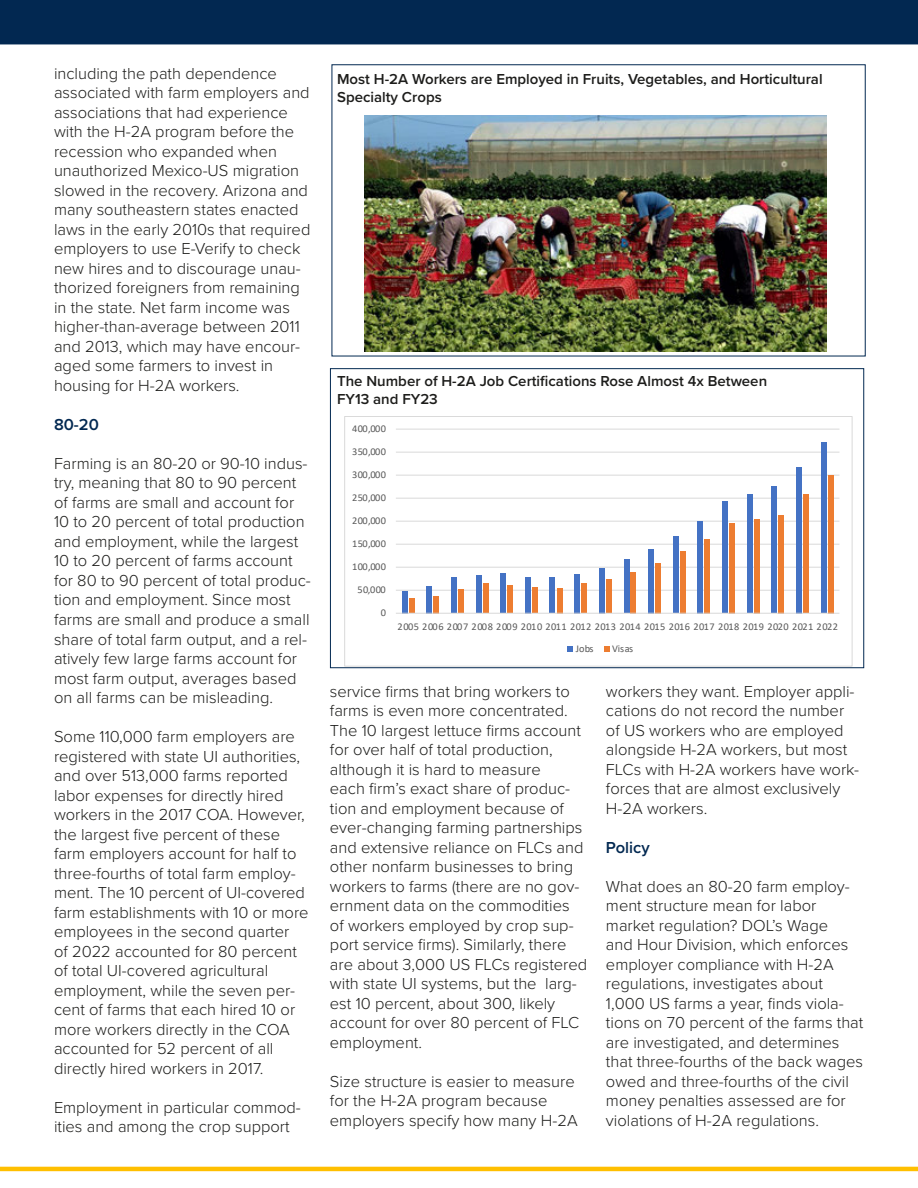
<style>
.page{position:relative;width:918px;height:1188px;background:#fff}
.page>*{position:absolute;margin:0;border:0;box-sizing:border-box;transform-origin:0 0}
.t1{font:300 16.5px/19.5px "Proxima Nova";color:#1d1d1b}
.t2{font:600 16.5px "Proxima Nova";color:#022851}
.t3{font:600 15px/18px "Proxima Nova";color:#1d1d1b}
.t4{font:10.35px/22.4px "Calibri";letter-spacing:.05em;color:#595959}
</style>
<div class="page">
<hr style="left:0;top:1167px;width:918px;height:4px;background:#ffbf00">
<img style="left:365px;top:115px;width:462px;height:237px">
<hr style="left:396px;top:590px;width:443px;height:1px;background:#d9d9d9">
<hr style="left:396px;top:567px;width:443px;height:1px;background:#d9d9d9">
<hr style="left:396px;top:544px;width:443px;height:1px;background:#d9d9d9">
<hr style="left:396px;top:521px;width:443px;height:1px;background:#d9d9d9">
<hr style="left:396px;top:498px;width:443px;height:1px;background:#d9d9d9">
<hr style="left:396px;top:475px;width:443px;height:1px;background:#d9d9d9">
<hr style="left:396px;top:452px;width:443px;height:1px;background:#d9d9d9">
<hr style="left:396px;top:429px;width:443px;height:1px;background:#d9d9d9">
<div style="left:821px;top:442px;width:5px;height:171px;background:#4472c4"></div>
<div style="left:796px;top:467px;width:5px;height:146px;background:#4472c4"></div>
<div style="left:772px;top:487px;width:5px;height:126px;background:#4472c4"></div>
<div style="left:747px;top:495px;width:6px;height:118px;background:#4472c4"></div>
<div style="left:722px;top:502px;width:6px;height:111px;background:#4472c4"></div>
<div style="left:697px;top:521px;width:6px;height:92px;background:#4472c4"></div>
<div style="left:673px;top:537px;width:5px;height:76px;background:#4472c4"></div>
<div style="left:648px;top:549px;width:6px;height:64px;background:#4472c4"></div>
<div style="left:624px;top:560px;width:5px;height:53px;background:#4472c4"></div>
<div style="left:599px;top:568px;width:6px;height:45px;background:#4472c4"></div>
<div style="left:501px;top:574px;width:5px;height:39px;background:#4472c4"></div>
<div style="left:574px;top:574px;width:6px;height:39px;background:#4472c4"></div>
<div style="left:476px;top:575px;width:6px;height:38px;background:#4472c4"></div>
<div style="left:525px;top:577px;width:6px;height:36px;background:#4472c4"></div>
<div style="left:549px;top:578px;width:6px;height:35px;background:#4472c4"></div>
<div style="left:451px;top:578px;width:6px;height:35px;background:#4472c4"></div>
<div style="left:426px;top:586px;width:6px;height:27px;background:#4472c4"></div>
<div style="left:402px;top:591px;width:5px;height:22px;background:#4472c4"></div>
<div style="left:828px;top:475px;width:5px;height:138px;background:#ed7d31"></div>
<div style="left:803px;top:495px;width:6px;height:118px;background:#ed7d31"></div>
<div style="left:778px;top:515px;width:6px;height:98px;background:#ed7d31"></div>
<div style="left:754px;top:519px;width:5px;height:94px;background:#ed7d31"></div>
<div style="left:730px;top:523px;width:5px;height:90px;background:#ed7d31"></div>
<div style="left:705px;top:539px;width:5px;height:74px;background:#ed7d31"></div>
<div style="left:680px;top:551px;width:5px;height:62px;background:#ed7d31"></div>
<div style="left:655px;top:563px;width:6px;height:50px;background:#ed7d31"></div>
<div style="left:631px;top:572px;width:5px;height:41px;background:#ed7d31"></div>
<div style="left:606px;top:579px;width:6px;height:34px;background:#ed7d31"></div>
<div style="left:581px;top:583px;width:6px;height:30px;background:#ed7d31"></div>
<div style="left:483px;top:583px;width:6px;height:30px;background:#ed7d31"></div>
<div style="left:507px;top:586px;width:6px;height:27px;background:#ed7d31"></div>
<div style="left:532px;top:587px;width:5px;height:26px;background:#ed7d31"></div>
<div style="left:557px;top:588px;width:5px;height:25px;background:#ed7d31"></div>
<div style="left:458px;top:590px;width:6px;height:23px;background:#ed7d31"></div>
<div style="left:433px;top:596px;width:6px;height:17px;background:#ed7d31"></div>
<div style="left:409px;top:598px;width:5px;height:15px;background:#ed7d31"></div>
<hr style="left:396px;top:613px;width:443px;height:1px;background:#d9d9d9">
<svg style="left:568px;top:647px;width:5px;height:5px"></svg>
<svg style="left:604px;top:647px;width:5px;height:5px"></svg>
<div style="left:330px;top:368px;width:534px;height:300px;border:1px solid #022851"></div>
<div style="left:0;top:0;width:918px;height:44px;background:#022851"></div>
<p class="t1" style="left:54px;top:63px;width:258px">including the path dependence associated with farm employers and associations that had experience with the H-2A program before the recession who expanded when unauthorized Mexico-US migration slowed in the recovery. Arizona and many southeastern states enacted laws in the early 2010s that required employers to use E-Verify to check new hires and to discourage unau&shy;thorized foreigners from remaining in the state. Net farm income was higher-than-average between 2011 and 2013, which may have encour&shy;aged some farmers to invest in housing for H-2A workers.</p>
<p class="t2" style="left:54px;top:412px;width:46px">80-20</p>
<p class="t1" style="left:54px;top:453px;width:258px">Farming is an 80-20 or 90-10 indus&shy;try, meaning that 80 to 90 percent of farms are small and account for 10 to 20 percent of total production and employment, while the largest 10 to 20 percent of farms account for 80 to 90 percent of total produc&shy;tion and employment. Since most farms are small and produce a small share of total farm output, and a rel&shy;atively few large farms account for most farm output, averages based on all farms can be misleading.</p>
<p class="t1" style="left:54px;top:726px;width:256px">Some 110,000 farm employers are registered with state UI authorities, and over 513,000 farms reported labor expenses for directly hired workers in the 2017 COA. However, the largest fve percent of these farm employers account for half to three-fourths of total farm employ&shy;ment. The 10 percent of UI-covered farm establishments with 10 or more employees in the second quarter<br>of 2022 accounted for 80 percent of total UI-covered agricultural employment, while the seven per&shy;cent of farms that each hired 10 or more workers directly in the COA accounted for 52 percent of all directly hired workers in 2017.</p>
<p class="t1" style="left:54px;top:1096px;width:248px">Employment in particular commod&shy;ities and among the crop support</p>
<p class="t3" style="left:337px;top:69px;width:487px">Most H-2A Workers are Employed in Fruits, Vegetables, and Horticultural<br>Specialty Crops</p>
<p class="t3" style="left:337px;top:372px;width:432px">The Number of H-2A Job Certifcations Rose Almost 4x Between<br>FY13 and FY23</p>
<p class="t4" style="left:352px;top:417px;width:36px">400,000</p>
<p class="t4" style="left:352px;top:440px;width:36px">350,000</p>
<p class="t4" style="left:352px;top:463px;width:36px">300,000</p>
<p class="t4" style="left:352px;top:486px;width:36px">250,000</p>
<p class="t4" style="left:352px;top:509px;width:36px">200,000</p>
<p class="t4" style="left:352px;top:532px;width:36px">150,000</p>
<p class="t4" style="left:352px;top:555px;width:36px">100,000</p>
<p class="t4" style="left:357px;top:578px;width:30px">50,000</p>
<p class="t4" style="left:381px;top:601px;width:7px">0</p>
<p class="t4" style="left:576px;top:615px;width:264px;text-indent:-178px">2005 2006 2007 2008 2009 2010 2011 2012 2013 2014 2015 2016 2017 2018 2019 2020 2021 2022<br>Jobs</p>
<p class="t4" style="left:612px;top:637px;width:23px">Visas</p>
<p class="t1" style="left:330px;top:681px;width:259px">service frms that bring workers to farms is even more concentrated.<br>The 10 largest lettuce frms account for over half of total production, although it is hard to measure<br>each frm’s exact share of produc&shy;tion and employment because of ever-changing farming partnerships and extensive reliance on FLCs and other nonfarm businesses to bring workers to farms (there are no gov&shy;ernment data on the commodities of workers employed by crop sup&shy;port service frms). Similarly, there are about 3,000 US FLCs registered with state UI systems, but the larg&shy;est 10 percent, about 300, likely account for over 80 percent of FLC employment.</p>
<p class="t1" style="left:330px;top:1071px;width:249px">Size structure is easier to measure for the H-2A program because employers specify how many H-2A</p>
<p class="t1" style="left:606px;top:681px;width:255px">workers they want. Employer appli&shy;cations do not record the number of US workers who are employed alongside H-2A workers, but most<br>FLCs with H-2A workers have work&shy;forces that are almost exclusively<br>H-2A workers.</p>
<h4 class="t2" style="left:606px;top:835px;width:45px">Policy</h4>
<p class="t1" style="left:606px;top:876px;width:259px">What does an 80-20 farm employ&shy;ment structure mean for labor market regulation? DOL’s Wage<br>and Hour Division, which enforces employer compliance with H-2A regulations, investigates about 1,000 US farms a year, fnds viola&shy;tions on 70 percent of the farms that are investigated, and determines that three-fourths of the back wages owed and three-fourths of the civil money penalties assessed are for violations of H-2A regulations.</p>
</div>
